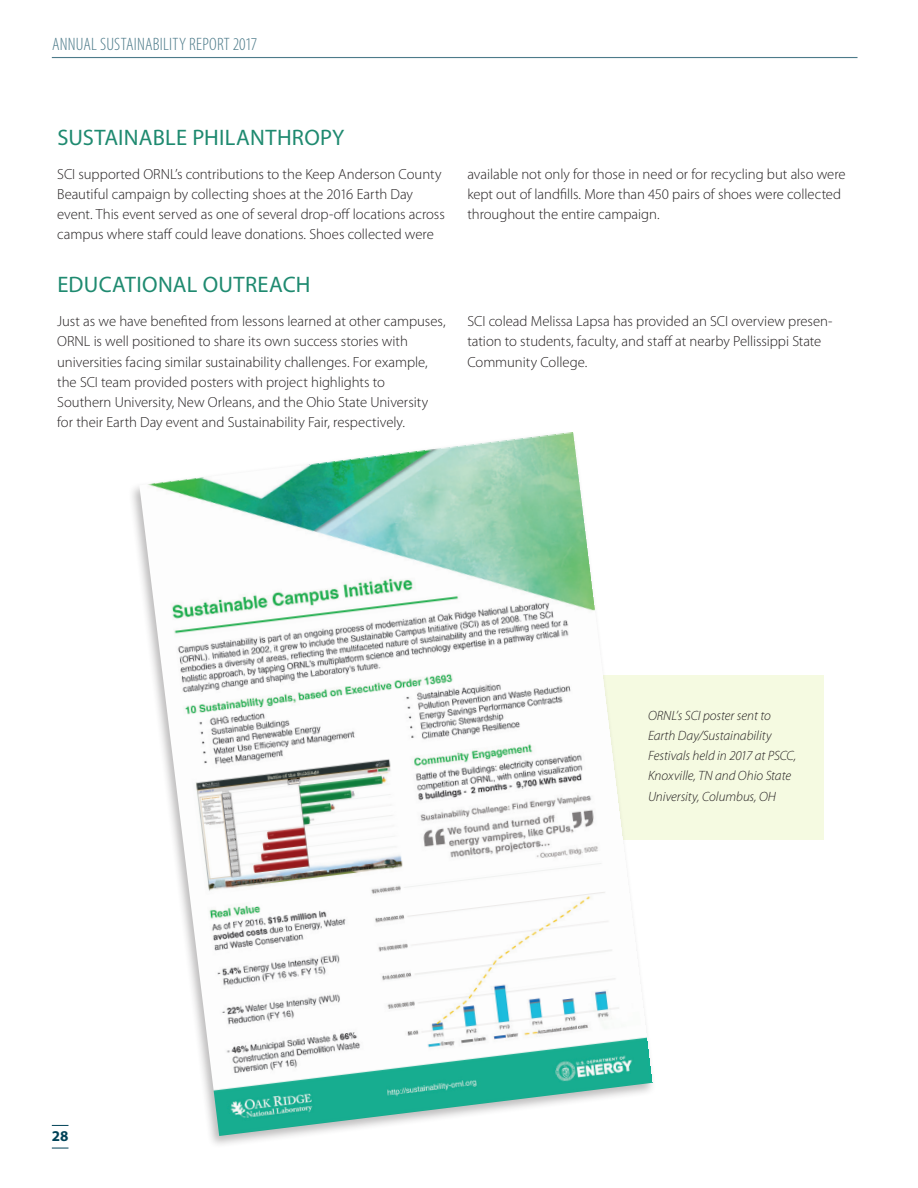
<style>
.page{position:relative;width:918px;height:1188px;background:#fff}
.page>*{position:absolute;margin:0;border:0;box-sizing:border-box;transform-origin:0 0}
.t1{font:22.5px "Myriad Pro";letter-spacing:.01em;color:#1f8a70}
.t2{font:300 condensed 18px "Myriad Pro";letter-spacing:.01em;color:#4d7b8a}
.t3{font:700 15px "Myriad Pro";color:#004358}
.t4{font:300 14.7px/20.2px "Myriad Pro";letter-spacing:-.005em;color:#231f20}
.t5{font:italic 300 13.5px/20.2px "Myriad Pro";letter-spacing:-.005em;color:#231f20}
</style>
<div class="page">
<svg style="left:52px;top:1125px;width:16px;height:1px"></svg>
<svg style="left:52px;top:1148px;width:16px;height:1px"></svg>
<hr style="left:52px;top:57px;width:806px;height:1px;background:#4d7b8a">
<div style="left:564px;top:675px;width:260px;height:164px;background:#f5fae1"></div>
<div style="left:127px;top:429px;width:529px;height:720px;background:#fff"></div>
<img style="left:139px;top:432px;width:514px;height:704px">
<p class="t2" style="left:52px;top:35px;width:207px">ANNUAL SUSTAINABILITY REPORT 2017</p>
<h1 class="t1" style="left:57px;top:125px;width:288px">SUSTAINABLE PHILANTHROPY</h1>
<p class="t4" style="left:57px;top:164px;width:389px">SCI supported ORNL’s contributions to the Keep Anderson County Beautiful campaign by collecting shoes at the 2016 Earth Day event. This event served as one of several drop-off locations across campus where staff could leave donations. Shoes collected were</p>
<p class="t4" style="left:467px;top:164px;width:380px">available not only for those in need or for recycling but also were kept out of landfills. More than 450 pairs of shoes were collected throughout the entire campaign.</p>
<h1 class="t1" style="left:57px;top:272px;width:254px">EDUCATIONAL OUTREACH</h1>
<p class="t4" style="left:57px;top:311px;width:390px">Just as we have benefited from lessons learned at other campuses, ORNL is well positioned to share its own success stories with universities facing similar sustainability challenges. For example, the SCI team provided posters with project highlights to<br>Southern University, New Orleans, and the Ohio State University for their Earth Day event and Sustainability Fair, respectively.</p>
<p class="t4" style="left:467px;top:311px;width:367px">SCI colead Melissa Lapsa has provided an SCI overview presen&shy;tation to students, faculty, and staff at nearby Pellissippi State<br>Community College.</p>
<p class="t3" style="left:52px;top:1127px;width:18px">28</p>
<p class="t5" style="left:648px;top:705px;width:150px">ORNL’s SCI poster sent to<br>Earth Day/Sustainability<br>Festivals held in 2017 at PSCC,<br>Knoxville, TN and Ohio State<br>University, Columbus, OH</p>
</div>
